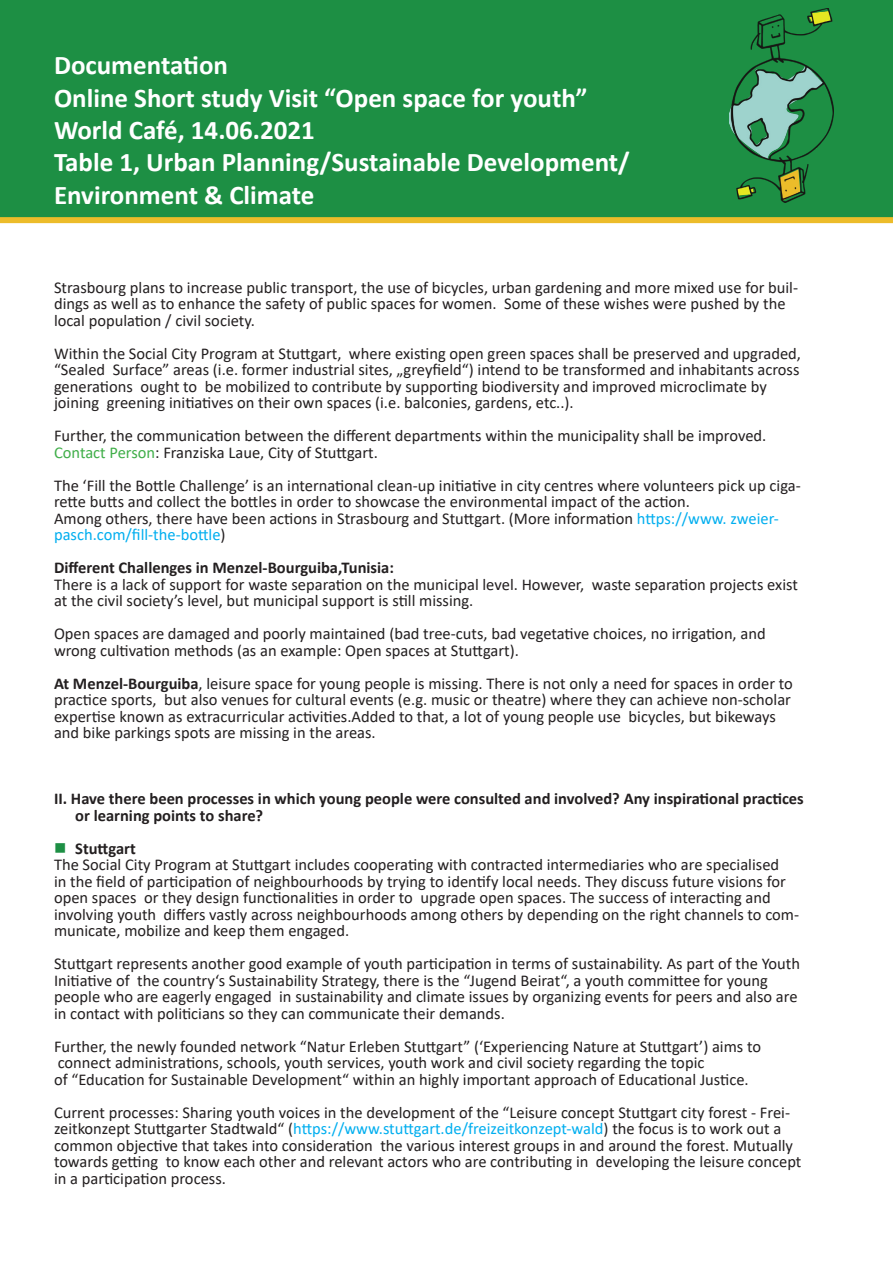
<style>
.page{position:relative;width:893px;height:1263px;background:#fff}
.page>*{position:absolute;margin:0;border:0;box-sizing:border-box;transform-origin:0 0}
.t1{font:700 27px "Calibri";color:#fff}
.t2{font:16.5px/16.5px "Calibri";color:#231f20}
.t3{font:700 16.5px/16.5px "Calibri";color:#231f20}
.s1{color:#40ae49}
.s2{color:#00aeef}
.s3{font-weight:700}
.s4{color:#1d8f44}
</style>
<div class="page">
<div style="left:0;top:0;width:893px;height:218px;background:#1d8f44"></div>
<img style="left:730px;top:9px;width:103px;height:194px">
<div style="left:0;top:217px;width:893px;height:6px;background:#ecbc2a"></div>
<p class="t1" style="left:54px;top:46px;width:176px">Documentation</p>
<p class="t1" style="left:54px;top:79px;width:535px">Online Short study Visit “Open space for youth”</p>
<p class="t1" style="left:54px;top:111px;width:262px">World Café, 14.06.2021</p>
<p class="t1" style="left:54px;top:143px;width:577px">Table 1, Urban Planning/Sustainable Development/</p>
<p class="t1" style="left:54px;top:176px;width:262px">Environment &amp; Climate</p>
<p class="t2" style="left:54px;top:279px;width:746px">Strasbourg plans to increase public transport, the use of bicycles, urban gardening and more mixed use for buil&shy;dings as well as to enhance the safety of public spaces for women. Some of these wishes were pushed by the local population / civil society.</p>
<p class="t2" style="left:54px;top:345px;width:748px">Within the Social City Program at Stuttgart, where existing open green spaces shall be preserved and upgraded, “Sealed Surface” areas (i.e. former industrial sites, „greyfield“) intend to be transformed and inhabitants across generations ought to be mobilized to contribute by supporting biodiversity and improved microclimate by joining greening initiatives on their own spaces (i.e. balconies, gardens, etc..).</p>
<p class="t2" style="left:54px;top:427px;width:714px">Further, the communication between the different departments within the municipality shall be improved.</p>
<p class="t2" style="left:54px;top:444px;width:325px"><span class="s1">Contact Person</span>: Franziska Laue, City of Stuttgart.</p>
<p class="t2" style="left:54px;top:477px;width:748px">The ‘Fill the Bottle Challenge’ is an international clean-up initiative in city centres where volunteers pick up ciga&shy;rette butts and collect the bottles in order to showcase the environmental impact of the action.</p>
<p class="t2" style="left:54px;top:510px;width:726px">Among others, there have been actions in Strasbourg and Stuttgart. (More information <span class="s2">https://www. zweier&shy;pasch.com/fill-the-bottle</span>)</p>
<p class="t3" style="left:54px;top:559px;width:341px">Different Challenges in Menzel-Bourguiba,Tunisia:</p>
<p class="t2" style="left:54px;top:576px;width:745px">There is a lack of support for waste separation on the municipal level. However, waste separation projects exist at the civil society’s level, but municipal support is still missing.</p>
<p class="t2" style="left:54px;top:625px;width:713px">Open spaces are damaged and poorly maintained (bad tree-cuts, bad vegetative choices, no irrigation, and wrong cultivation methods (as an example: Open spaces at Stuttgart).</p>
<p class="t2" style="left:54px;top:675px;width:740px"><span class="s3">At Menzel-Bourguiba</span>, leisure space for young people is missing. There is not only a need for spaces in order to practice sports, but also venues for cultural events (e.g. music or theatre) where they can achieve non-scholar expertise known as extracurricular activities.Added to that, a lot of young people use bicycles, but bikeways and bike parkings spots are missing in the areas.</p>
<p class="t3" style="left:75px;top:790px;width:730px;text-indent:-21px">II. Have there been processes in which young people were consulted and involved? Any inspirational practices or learning points to share?</p>
<p class="t3" style="left:54px;top:840px;width:83px"><span class="s4">■</span> Stuttgart</p>
<p class="t2" style="left:54px;top:856px;width:747px">The Social City Program at Stuttgart includes cooperating with contracted intermediaries who are specialised<br>in the field of participation of neighbourhoods by trying to identify local needs. They discuss future visions for open spaces or they design functionalities in order to upgrade open spaces. The success of interacting and involving youth differs vastly across neighbourhoods among others by depending on the right channels to com&shy;municate, mobilize and keep them engaged.</p>
<p class="t2" style="left:54px;top:955px;width:747px">Stuttgart represents another good example of youth participation in terms of sustainability. As part of the Youth Initiative of the country‘s Sustainability Strategy, there is the “Jugend Beirat“, a youth committee for young people who are eagerly engaged in sustainability and climate issues by organizing events for peers and also are in contact with politicians so they can communicate their demands.</p>
<p class="t2" style="left:54px;top:1038px;width:709px">Further, the newly founded network “Natur Erleben Stuttgart” (‘Experiencing Nature at Stuttgart’) aims to</p>
<p class="t2" style="left:58px;top:1054px;width:648px">connect administrations, schools, youth services, youth work and civil society regarding the topic</p>
<p class="t2" style="left:54px;top:1071px;width:696px">of “Education for Sustainable Development“ within an highly important approach of Educational Justice.</p>
<p class="t2" style="left:54px;top:1104px;width:749px">Current processes: Sharing youth voices in the development of the “Leisure concept Stuttgart city forest - Frei&shy;zeitkonzept Stuttgarter Stadtwald“ (<span class="s2">https://www.stuttgart.de/freizeitkonzept-wald</span>) the focus is to work out a common objective that takes into consideration the various interest groups in and around the forest. Mutually towards getting to know each other and relevant actors who are contributing in developing the leisure concept in a participation process.</p>
</div>
